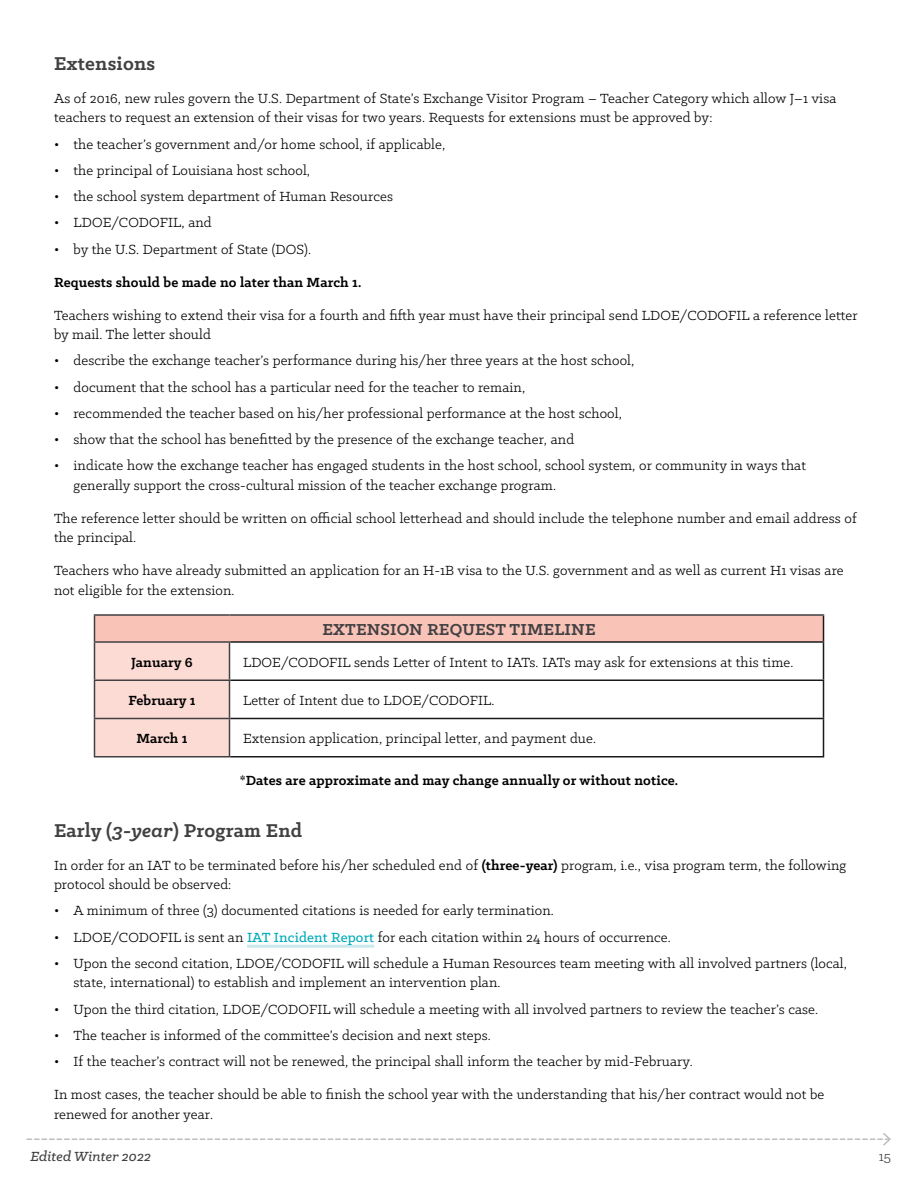
<style>
.page{position:relative;width:918px;height:1188px;background:#fff}
.page>*{position:absolute;margin:0;border:0;box-sizing:border-box;transform-origin:0 0}
.Subhead_3{font:700 21px "Klinic Slab";letter-spacing:.01em;color:#414042}
.Body{font:700 18px "Klinic Slab";letter-spacing:.01em;color:#414042}
.Body-2{font:15px/19.5px "Klinic Slab";letter-spacing:.01em;color:#000}
.Body-3{font:700 15px "Klinic Slab";letter-spacing:.01em;color:#000}
.t1{font:italic 500 15px "Klinic Slab";letter-spacing:.01em;color:#414042}
.t2{font:15px "Klinic Slab";color:#414042}
.s1{font-style:italic}
.s2{font-weight:700}
.s3{font-weight:500;color:#00abb8}
</style>
<div class="page">
<svg style="left:27px;top:1133px;width:864px;height:13px"></svg>
<hr style="left:247px;top:945px;width:127px;height:3px;background:#c9e9ec">
<div style="left:94px;top:615px;width:730px;height:27px;background:#fac3b8"></div>
<svg style="left:823px;top:616px;width:1px;height:25px"></svg>
<hr style="left:230px;top:641px;width:594px;height:2px;background:#1a1a1a">
<hr style="left:823px;top:643px;width:1px;height:37px;background:#1a1a1a">
<hr style="left:230px;top:680px;width:594px;height:1px;background:#1a1a1a">
<hr style="left:823px;top:681px;width:1px;height:37px;background:#1a1a1a">
<hr style="left:230px;top:718px;width:594px;height:1px;background:#1a1a1a">
<hr style="left:823px;top:719px;width:1px;height:37px;background:#1a1a1a">
<hr style="left:230px;top:756px;width:594px;height:2px;background:#1a1a1a">
<hr style="left:94px;top:614px;width:136px;height:2px;background:#414042">
<svg style="left:94px;top:616px;width:135px;height:140px"></svg>
<hr style="left:230px;top:614px;width:594px;height:2px;background:#414042">
<hr style="left:94px;top:641px;width:136px;height:2px;background:#414042">
<hr style="left:94px;top:643px;width:1px;height:37px;background:#414042">
<hr style="left:229px;top:643px;width:1px;height:37px;background:#414042">
<hr style="left:94px;top:680px;width:136px;height:1px;background:#414042">
<hr style="left:94px;top:681px;width:1px;height:37px;background:#414042">
<hr style="left:229px;top:681px;width:1px;height:37px;background:#414042">
<hr style="left:94px;top:718px;width:136px;height:1px;background:#414042">
<hr style="left:94px;top:719px;width:1px;height:37px;background:#414042">
<hr style="left:229px;top:719px;width:1px;height:37px;background:#414042">
<hr style="left:94px;top:756px;width:136px;height:2px;background:#414042">
<p class="Subhead_3" style="left:54px;top:49px;width:103px">Extensions</p>
<p class="Body-2" style="left:54px;top:88px;width:784px">As of 2016, new rules govern the U.S. Department of State’s Exchange Visitor Program – Teacher Category which allow J–1 visa teachers to request an extension of their visas for two years. Requests for extensions must be approved by:</p>
<p class="Body-2" style="left:54px;top:134px;width:393px">• the teacher’s government and/or home school, if applicable,</p>
<p class="Body-2" style="left:54px;top:160px;width:258px">• the principal of Louisiana host school,</p>
<p class="Body-2" style="left:54px;top:186px;width:340px">• the school system department of Human Resources</p>
<p class="Body-2" style="left:54px;top:212px;width:159px">• LDOE/CODOFIL, and</p>
<p class="Body-2" style="left:54px;top:239px;width:259px">• by the U.S. Department of State (DOS).</p>
<p class="Body-3" style="left:54px;top:272px;width:309px">Requests should be made no later than March 1.</p>
<p class="Body-2" style="left:54px;top:305px;width:805px">Teachers wishing to extend their visa for a fourth and fifth year must have their principal send LDOE/CODOFIL a reference letter by mail. The letter should</p>
<p class="Body-2" style="left:54px;top:350px;width:582px">• describe the exchange teacher’s performance during his/her three years at the host school,</p>
<p class="Body-2" style="left:54px;top:377px;width:473px">• document that the school has a particular need for the teacher to remain,</p>
<p class="Body-2" style="left:54px;top:403px;width:570px">• recommended the teacher based on his/her professional performance at the host school,</p>
<p class="Body-2" style="left:54px;top:429px;width:522px">• show that the school has benefitted by the presence of the exchange teacher, and</p>
<p class="Body-2" style="left:74px;top:455px;width:734px;text-indent:-20px">• indicate how the exchange teacher has engaged students in the host school, school system, or community in ways that generally support the cross-cultural mission of the teacher exchange program.</p>
<p class="Body-2" style="left:54px;top:508px;width:804px">The reference letter should be written on official school letterhead and should include the telephone number and email address of the principal.</p>
<p class="Body-2" style="left:54px;top:560px;width:791px">Teachers who have already submitted an application for an H-1B visa to the U.S. government and as well as current H1 visas are not eligible for the extension.</p>
<p class="Body" style="left:322px;top:618px;width:275px">EXTENSION REQUEST TIMELINE</p>
<p class="Body-3" style="left:131px;top:652px;width:63px">January 6</p>
<p class="Body-2" style="left:243px;top:652px;width:552px">LDOE/CODOFIL sends Letter of Intent to IATs. IATs may ask for extensions at this time.</p>
<p class="Body-3" style="left:128px;top:691px;width:69px">February 1</p>
<p class="Body-2" style="left:243px;top:690px;width:253px">Letter of Intent due to LDOE/CODOFIL.</p>
<p class="Body-3" style="left:136px;top:729px;width:53px">March 1</p>
<p class="Body-2" style="left:243px;top:728px;width:355px">Extension application, principal letter, and payment due.</p>
<p class="Body-3" style="left:240px;top:770px;width:440px">*Dates are approximate and may change annually or without notice.</p>
<p class="Subhead_3" style="left:54px;top:816px;width:250px">Early (<span class="s1">3-year</span>) Program End</p>
<p class="Body-2" style="left:54px;top:855px;width:794px">In order for an IAT to be terminated before his/her scheduled end of <span class="s2">(three-year)</span> program, i.e., visa program term, the following protocol should be observed:</p>
<p class="Body-2" style="left:54px;top:901px;width:501px">• A minimum of three (3) documented citations is needed for early termination.</p>
<p class="Body-2" style="left:54px;top:927px;width:618px">• LDOE/CODOFIL is sent an <span class="s3">IAT Incident Report</span> for each citation within 24 hours of occurrence.</p>
<p class="Body-2" style="left:74px;top:953px;width:775px;text-indent:-20px">• Upon the second citation, LDOE/CODOFIL will schedule a Human Resources team meeting with all involved partners (local, state, international) to establish and implement an intervention plan.</p>
<p class="Body-2" style="left:54px;top:999px;width:766px">• Upon the third citation, LDOE/CODOFIL will schedule a meeting with all involved partners to review the teacher’s case.</p>
<p class="Body-2" style="left:54px;top:1025px;width:438px">• The teacher is informed of the committee’s decision and next steps.</p>
<p class="Body-2" style="left:54px;top:1051px;width:640px">• If the teacher’s contract will not be renewed, the principal shall inform the teacher by mid-February.</p>
<p class="Body-2" style="left:54px;top:1084px;width:772px">In most cases, the teacher should be able to finish the school year with the understanding that his/her contract would not be renewed for another year.</p>
<p class="t1" style="left:31px;top:1147px;width:122px">Edited Winter 2022</p>
<p class="t2" style="left:879px;top:1147px;width:14px">15</p>
</div>
